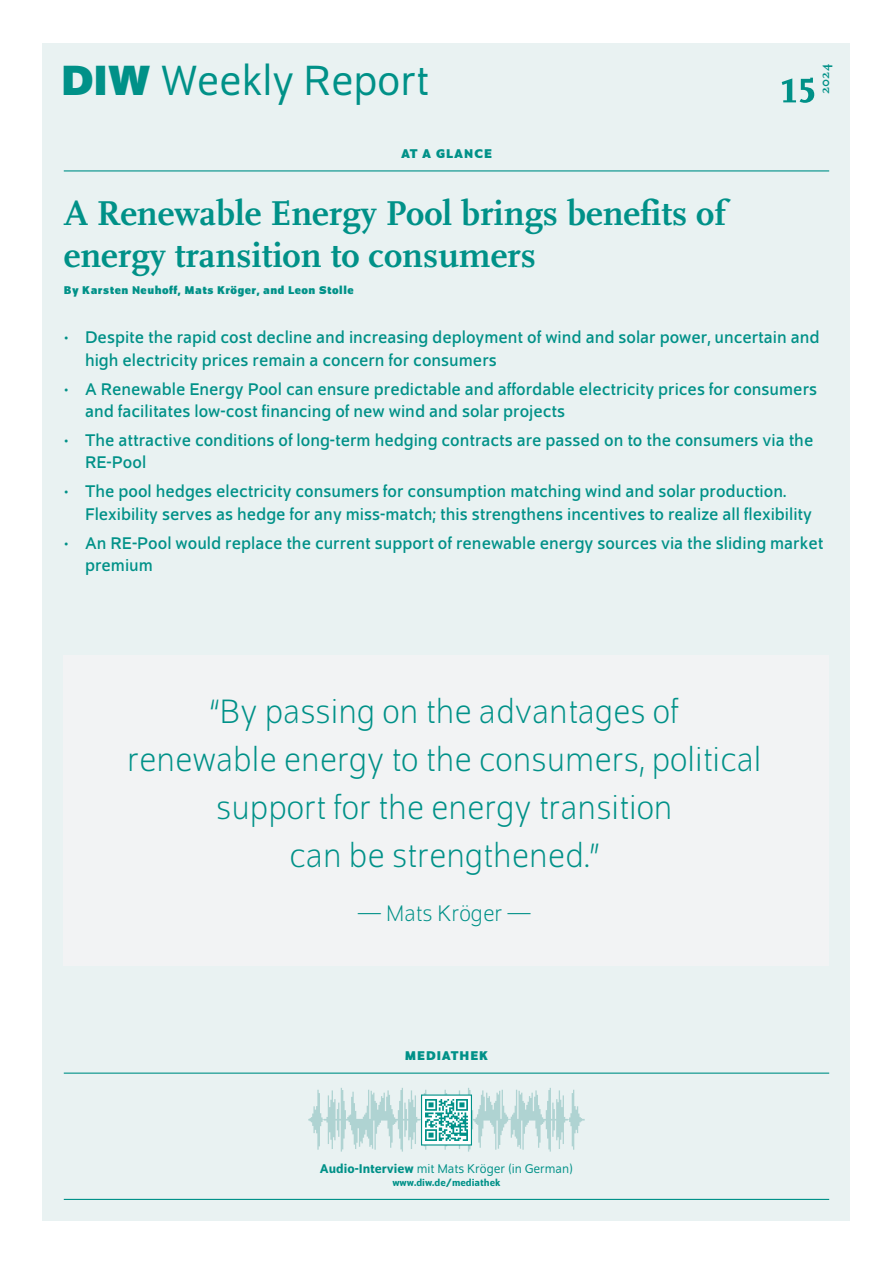
<style>
.page{position:relative;width:893px;height:1263px;background:#fff}
.page>*{position:absolute;margin:0;border:0;box-sizing:border-box;transform-origin:0 0}
.t1{font:700 51px "Scala Pro";color:#009188}
.t2{font:45px "Schumpeter Blond";color:#009188}
.t3{font:300 36px/48px "Schumpeter";color:#009188;text-align:center}
.t4{font:700 36px/42px "Scala Pro";color:#009188}
.t5{font:300 24px "Schumpeter";color:#009188}
.t6{font:18px/22.5px "Schumpeter";color:#009188}
.t7{font:13.5px "Schumpeter Blond";color:#009188}
.t8{font:700 13.5px "Schumpeter";letter-spacing:.075em;color:#009188}
.t9{font:700 13.5px "Scala Pro";color:#009188}
.t10{font:700 12px "Schumpeter";letter-spacing:.04em;color:#009188}
.t11{font:500 10.5px "Schumpeter";color:#009188}
.s1{font-family:"Schumpeter";font-weight:700}
.s2{font-family:"Schumpeter";font-weight:500}
</style>
<div class="page">
<div style="left:43px;top:43px;width:807px;height:1177px;background:#e9f2f2"></div>
<hr style="left:64px;top:170px;width:765px;height:1px;background:#009188">
<hr style="left:64px;top:1072px;width:765px;height:2px;background:#009188">
<hr style="left:64px;top:1199px;width:765px;height:1px;background:#009188">
<svg style="left:308px;top:1088px;width:277px;height:63px"></svg>
<div style="left:422px;top:1095px;width:49px;height:50px;background:#fff"></div>
<img style="left:426px;top:1099px;width:41px;height:42px">
<div style="left:421px;top:1094px;width:51px;height:51px;border:1px solid #009188"></div>
<div style="left:64px;top:655px;width:765px;height:311px;background:#f2f3f4"></div>
<h2 class="t2" style="left:61px;top:59px;width:369px"><span class="s1">DIW</span> Weekly Report</h2>
<p class="t8" style="left:401px;top:146px;width:92px">AT A GLANCE</p>
<h1 class="t1" style="left:780px;top:48px;width:38px">15</h1>
<p class="t9" style="left:815px;top:94px;width:31px;rotate:-90deg">2024</p>
<h3 class="t4" style="left:64px;top:190px;width:664px">A Renewable Energy Pool brings benefits of energy transition to consumers</h3>
<p class="t10" style="left:64px;top:283px;width:291px">By Karsten Neuhoff, Mats Kröger, and Leon Stolle</p>
<p class="t6" style="left:85px;top:327px;width:736px;text-indent:-21px">• Despite the rapid cost decline and increasing deployment of wind and solar power, uncertain and high electricity prices remain a concern for consumers</p>
<p class="t6" style="left:85px;top:378px;width:734px;text-indent:-21px">• A Renewable Energy Pool can ensure predictable and affordable electricity prices for consumers and facilitates low-cost financing of new wind and solar projects</p>
<p class="t6" style="left:85px;top:429px;width:730px;text-indent:-21px">• The attractive conditions of long-term hedging contracts are passed on to the consumers via the<br>RE-Pool</p>
<p class="t6" style="left:85px;top:481px;width:728px;text-indent:-21px">• The pool hedges electricity consumers for consumption matching wind and solar production.<br>Flexibility serves as hedge for any miss-match; this strengthens incentives to realize all flexibility</p>
<p class="t6" style="left:85px;top:532px;width:740px;text-indent:-21px">• An RE-Pool would replace the current support of renewable energy sources via the sliding market premium</p>
<h3 class="t3" style="left:127px;top:689px;width:636px">“By passing on the advantages of<br>renewable energy to the consumers, political support for the energy transition<br>can be strengthened.”</h3>
<h3 class="t5" style="left:357px;top:902px;width:175px">— Mats Kröger —</h3>
<p class="t8" style="left:405px;top:1048px;width:85px">MEDIATHEK</p>
<p class="t7" style="left:320px;top:1162px;width:255px"><span class="s2">Audio-Interview</span> mit Mats Kröger (in German)</p>
<p class="t11" style="left:392px;top:1177px;width:110px">www.diw.de/mediathek</p>
</div>
